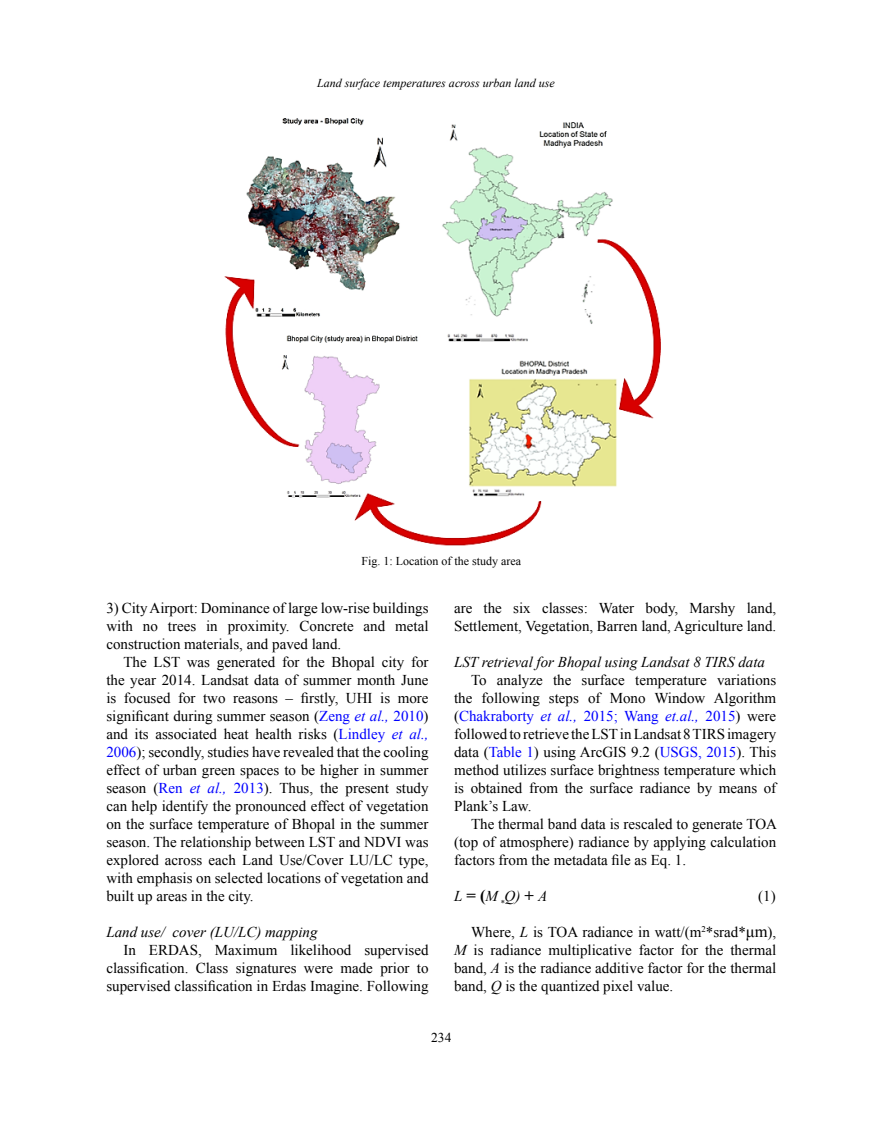
<style>
.page{position:relative;width:872px;height:1127px;background:#fff}
.page>*{position:absolute;margin:0;border:0;box-sizing:border-box;transform-origin:0 0}
.t1{font:15px/18px "Times New Roman";color:#000;text-align:justify}
.t2{font:italic 15px "Times New Roman";color:#000}
.t3{font:13.5px "Times New Roman";color:#000}
.t4{font:italic 12px "Times New Roman";color:#000}
.t5{font:12px "Times New Roman";color:#000}
.s1{color:#00f}
.s2{font-style:italic;color:#00f}
.s3{font-weight:700;font-style:normal;font-size:16.5px}
.s4{font-style:italic}
.s5{font-size:16.5px}
</style>
<div class="page">
<img style="left:224px;top:118px;width:437px;height:428px">
<p class="t4" style="left:317px;top:75px;width:239px">Land surface temperatures across urban land use</p>
<p class="t5" style="left:361px;top:553px;width:161px">Fig. 1: Location of the study area</p>
<p class="t1" style="left:106px;top:599px;width:324px">3) City Airport: Dominance of large low-rise buildings with no trees in proximity. Concrete and metal construction materials, and paved land.</p>
<p class="t1" style="left:106px;top:653px;width:324px;text-indent:17px">The LST was generated for the Bhopal city for the year 2014. Landsat data of summer month June is focused for two reasons – firstly, UHI is more significant during summer season (<span class="s1">Zeng</span> <span class="s2">et al.,</span> <span class="s1">2010</span>) and its associated heat health risks (<span class="s1">Lindley</span> <span class="s2">et al., </span><span class="s1">2006</span>); secondly, studies have revealed that the cooling effect of urban green spaces to be higher in summer season (<span class="s1">Ren</span> <span class="s2">et al.,</span> <span class="s1">2013</span>). Thus, the present study can help identify the pronounced effect of vegetation on the surface temperature of Bhopal in the summer season. The relationship between LST and NDVI was explored across each Land Use/Cover LU/LC type, with emphasis on selected locations of vegetation and built up areas in the city.</p>
<p class="t2" style="left:106px;top:922px;width:213px">Land use/ cover (LU/LC) mapping</p>
<p class="t1" style="left:106px;top:941px;width:324px;text-indent:17px">In ERDAS, Maximum likelihood supervised classification. Class signatures were made prior to supervised classification in Erdas Imagine. Following</p>
<p class="t1" style="left:454px;top:599px;width:324px">are the six classes: Water body, Marshy land,<br>Settlement, Vegetation, Barren land, Agriculture land.</p>
<p class="t2" style="left:454px;top:652px;width:312px">LST retrieval for Bhopal using Landsat 8 TIRS data</p>
<p class="t1" style="left:454px;top:671px;width:324px;text-indent:17px">To analyze the surface temperature variations the following steps of Mono Window Algorithm (<span class="s1">Chakraborty</span> <span class="s2">et al.,</span> <span class="s1">2015; Wang</span> <span class="s2">et.al.,</span> <span class="s1">2015</span>) were followed to retrieve the LST in Landsat 8 TIRS imagery data (<span class="s1">Table 1</span>) using ArcGIS 9.2 (<span class="s1">USGS, 2015</span>). This method utilizes surface brightness temperature which is obtained from the surface radiance by means of Plank’s Law.</p>
<p class="t1" style="left:454px;top:815px;width:324px;text-indent:17px">The thermal band data is rescaled to generate TOA (top of atmosphere) radiance by applying calculation factors from the metadata file as Eq. 1.</p>
<p class="t2" style="left:454px;top:886px;width:95px">L<span class="s3">=(</span>M <sub>*</sub>Q)<span class="s3">+</span>A</p>
<p class="t1" style="left:758px;top:887px;width:19px">(1)</p>
<p class="t1" style="left:454px;top:923px;width:324px;text-indent:17px">Where, <span class="s4">L</span> is TOA radiance in watt/(m<sup>2</sup>*srad*<span class="s5">μm</span>), <span class="s4">M</span> is radiance multiplicative factor for the thermal band, <span class="s4">A</span> is the radiance additive factor for the thermal band, <span class="s4">Q</span> is the quantized pixel value.</p>
<p class="t3" style="left:431px;top:1028px;width:22px">234</p>
</div>
